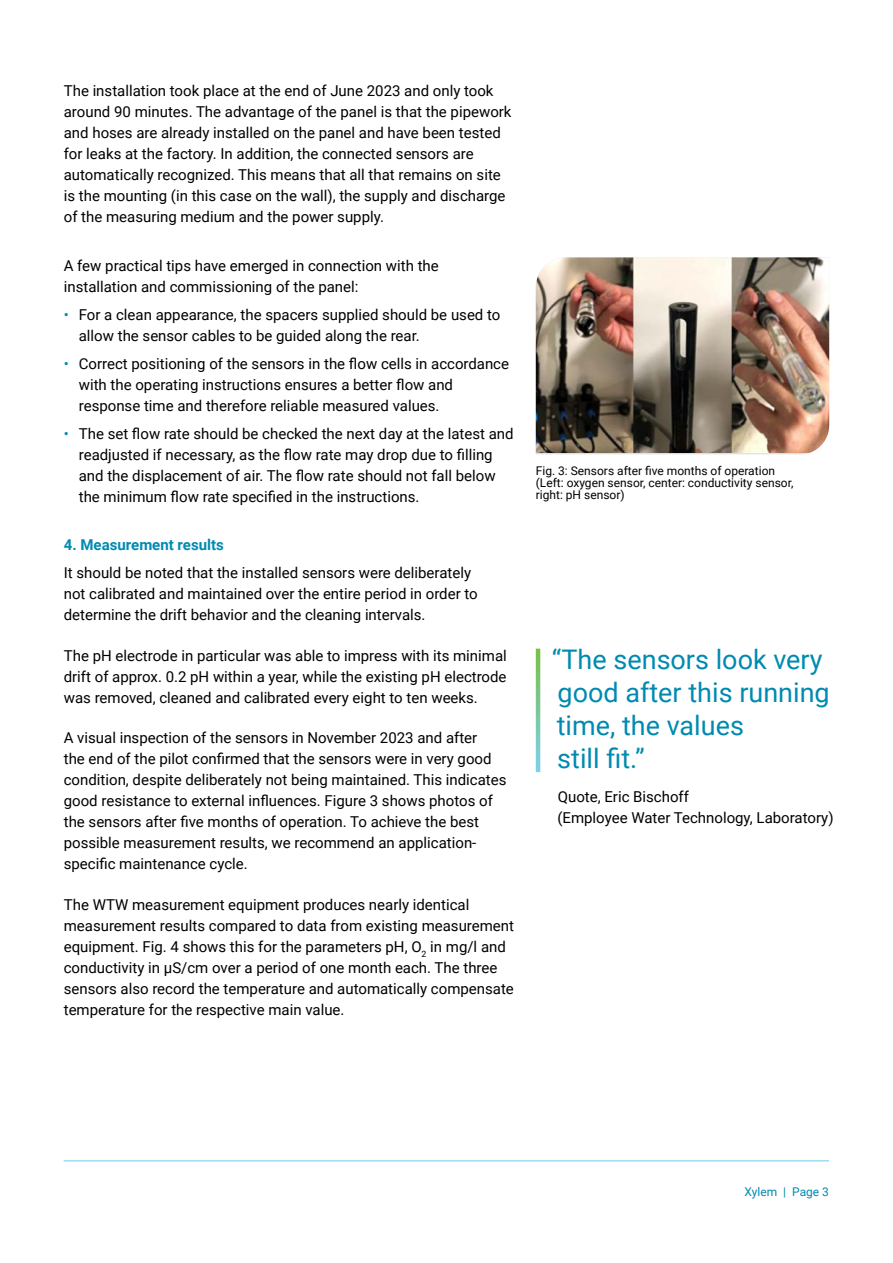
<style>
.page{position:relative;width:893px;height:1263px;background:#fff}
.page>*{position:absolute;margin:0;border:0;box-sizing:border-box;transform-origin:0 0}
.t1{font:27px/33px "Roboto";color:#008ab1}
.List-Last_Bullet{font:15px/21px "Roboto";color:#000}
.Body{font:15px/21px "Roboto";color:#000}
.List-Bullet{font:15px/21px "Roboto";color:#000}
.Subhead{font:700 15px "Roboto";color:#008ab1}
.Image_Caption{font:12px "Roboto";color:#000}
.t2{font:12px "Roboto";color:#008ab1}
.s1{color:#008ab1}
</style>
<div class="page">
<img style="left:536px;top:257px;width:293px;height:196px">
<svg style="left:536px;top:649px;width:4px;height:123px"></svg>
<hr style="left:64px;top:1160px;width:765px;height:1px;background:#7ad1ef">
<p class="Body" style="left:64px;top:80px;width:449px">The installation took place at the end of June 2023 and only took around 90 minutes. The advantage of the panel is that the pipework and hoses are already installed on the panel and have been tested for leaks at the factory. In addition, the connected sensors are automatically recognized. This means that all that remains on site is the mounting (in this case on the wall), the supply and discharge of the measuring medium and the power supply.</p>
<p class="List-Bullet" style="left:64px;top:255px;width:377px">A few practical tips have emerged in connection with the installation and commissioning of the panel:</p>
<p class="Body" style="left:79px;top:304px;width:423px;text-indent:-15px"><span class="s1">•</span> For a clean appearance, the spacers supplied should be used to allow the sensor cables to be guided along the rear.</p>
<p class="Body" style="left:79px;top:352px;width:432px;text-indent:-15px"><span class="s1">•</span> Correct positioning of the sensors in the flow cells in accordance with the operating instructions ensures a better flow and response time and therefore reliable measured values.</p>
<p class="Body" style="left:79px;top:422px;width:436px;text-indent:-15px"><span class="s1">•</span> The set flow rate should be checked the next day at the latest and readjusted if necessary, as the flow rate may drop due to filling and the displacement of air. The flow rate should not fall below the minimum flow rate specified in the instructions.</p>
<p class="Subhead" style="left:64px;top:534px;width:162px">4. Measurement results</p>
<p class="List-Last_Bullet" style="left:64px;top:562px;width:415px">It should be noted that the installed sensors were deliberately not calibrated and maintained over the entire period in order to determine the drift behavior and the cleaning intervals.</p>
<p class="List-Last_Bullet" style="left:64px;top:644px;width:445px;text-align:justify">The pH electrode in particular was able to impress with its minimal drift of approx. 0.2 pH within a year, while the existing pH electrode was removed, cleaned and calibrated every eight to ten weeks.</p>
<p class="List-Last_Bullet" style="left:64px;top:727px;width:444px">A visual inspection of the sensors in November 2023 and after<br>the end of the pilot confirmed that the sensors were in very good condition, despite deliberately not being maintained. This indicates good resistance to external influences. Figure 3 shows photos of the sensors after five months of operation. To achieve the best possible measurement results, we recommend an application&shy;specific maintenance cycle.</p>
<p class="List-Last_Bullet" style="left:64px;top:893px;width:452px">The WTW measurement equipment produces nearly identical measurement results compared to data from existing measurement equipment. Fig. 4 shows this for the parameters pH, O<sub>2</sub> in mg/l and conductivity in μS/cm over a period of one month each. The three sensors also record the temperature and automatically compensate temperature for the respective main value.</p>
<p class="Image_Caption" style="left:536px;top:462px;width:241px">Fig. 3: Sensors after five months of operation</p>
<p class="Image_Caption" style="left:536px;top:474px;width:259px">(Left: oxygen sensor, center: conductivity sensor,</p>
<p class="Image_Caption" style="left:536px;top:486px;width:90px">right: pH sensor)</p>
<p class="t1" style="left:552px;top:642px;width:279px">“The sensors look very good after this running time, the values<br>still fit.”</p>
<p class="Body" style="left:558px;top:786px;width:133px">Quote, Eric Bischoff</p>
<p class="Body" style="left:557px;top:807px;width:278px">(Employee Water Technology, Laboratory)</p>
<p class="t2" style="left:744px;top:1183px;width:86px">Xylem | Page 3</p>
</div>
